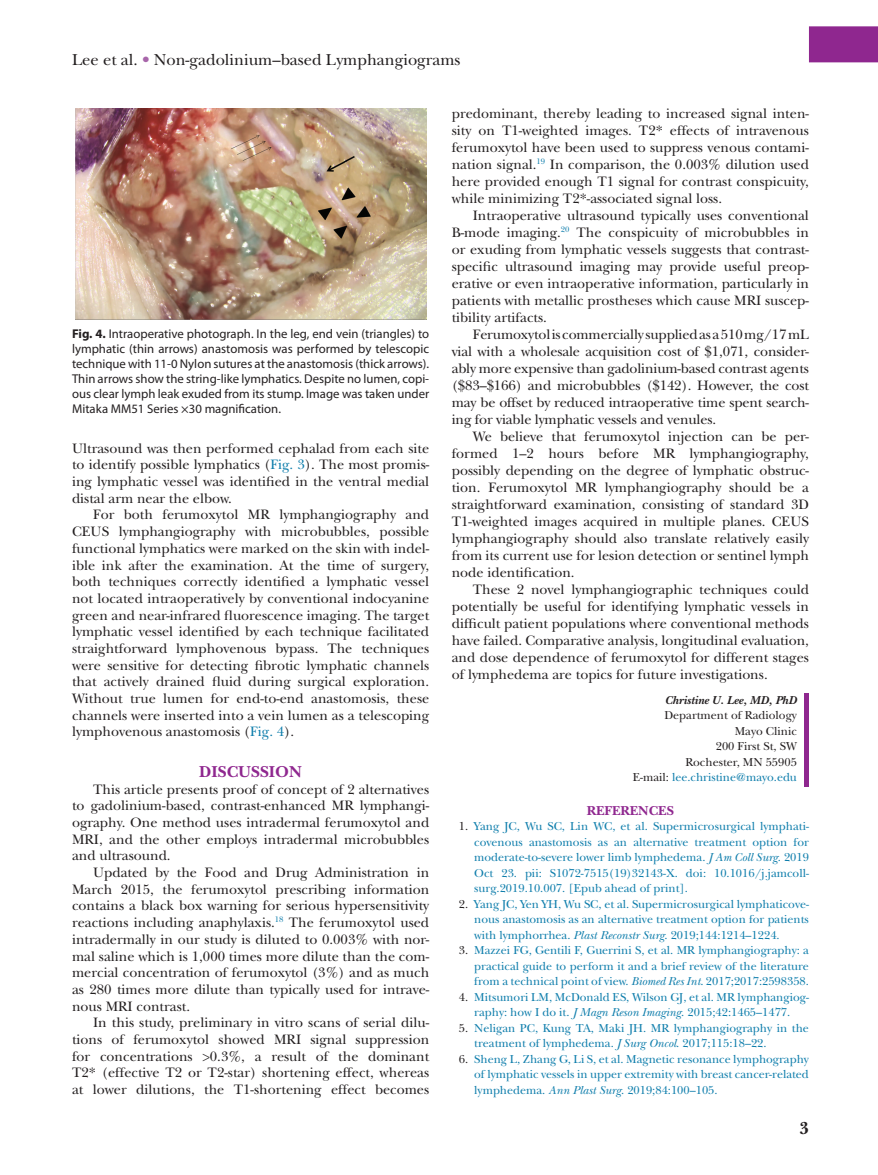
<style>
.page{position:relative;width:878px;height:1175px;background:#fff}
.page>*{position:absolute;margin:0;border:0;box-sizing:border-box;transform-origin:0 0}
.t1{font:700 18px "New Baskerville Std";color:#231f20}
.t2{font:16.5px "New Baskerville Std";color:#231f20}
.t3{font:700 16.5px "New Baskerville Std";color:#8f278f}
.t4{font:14.25px/16.6px "New Baskerville Std";color:#231f20;text-align:justify}
.t5{font:700 13.5px "New Baskerville Std";color:#8f278f}
.t6{font:12.75px/15px "Myriad Pro";color:#231f20;text-align:justify}
.t7{font:12px/15.5px "New Baskerville Std";color:#0f7eac;text-align:justify}
.t8{font:12px/15.5px "New Baskerville Std";color:#231f20;text-align:right}
.t9{font:italic 700 12px "New Baskerville Std";color:#231f20}
.s1{color:#a866aa}
.s2{font-weight:700}
.s3{color:#0f7eac}
.s4{color:#231f20}
.s5{font-style:italic}
</style>
<div class="page">
<div style="left:808px;top:26px;width:70px;height:36px;background:#8f278f"></div>
<hr style="left:804px;top:694px;width:4px;height:15px;background:#8f278f">
<hr style="left:804px;top:708px;width:4px;height:16px;background:#8f278f">
<hr style="left:804px;top:723px;width:4px;height:17px;background:#8f278f">
<hr style="left:804px;top:739px;width:4px;height:16px;background:#8f278f">
<hr style="left:804px;top:754px;width:4px;height:17px;background:#8f278f">
<hr style="left:804px;top:770px;width:4px;height:16px;background:#8f278f">
<img style="left:75px;top:108px;width:351px;height:211px">
<p class="t2" style="left:72px;top:50px;width:390px">Lee et al. <span class="s1">•</span> Non-gadolinium–based Lymphangiograms</p>
<p class="t6" style="left:72px;top:326px;width:359px"><span class="s2">Fig. 4.</span> Intraoperative photograph. In the leg, end vein (triangles) to lymphatic (thin arrows) anastomosis was performed by telescopic technique with 11-0 Nylon sutures at the anastomosis (thick arrows).<br>Thin arrows show the string-like lymphatics. Despite no lumen, copi&shy;ous clear lymph leak exuded from its stump. Image was taken under Mitaka MM51 Series ×30 magnification.</p>
<p class="t4" style="left:72px;top:440px;width:359px">Ultrasound was then performed cephalad from each site to identify possible lymphatics (<span class="s3">Fig. 3</span>). The most promis&shy;ing lymphatic vessel was identified in the ventral medial distal arm near the elbow.</p>
<p class="t4" style="left:72px;top:506px;width:359px;text-indent:21px">For both ferumoxytol MR lymphangiography and CEUS lymphangiography with microbubbles, possible functional lymphatics were marked on the skin with indel&shy;ible ink after the examination. At the time of surgery, both techniques correctly identified a lymphatic vessel not located intraoperatively by conventional indocyanine green and near-infrared fluorescence imaging. The target lymphatic vessel identified by each technique facilitated straightforward lymphovenous bypass. The techniques were sensitive for detecting fibrotic lymphatic channels that actively drained fluid during surgical exploration.<br>Without true lumen for end-to-end anastomosis, these channels were inserted into a vein lumen as a telescoping lymphovenous anastomosis (<span class="s3">Fig. 4</span>).</p>
<p class="t3" style="left:199px;top:762px;width:104px">DISCUSSION</p>
<p class="t4" style="left:72px;top:781px;width:359px;text-indent:21px">This article presents proof of concept of 2 alternatives to gadolinium-based, contrast-enhanced MR lymphangi&shy;ography. One method uses intradermal ferumoxytol and MRI, and the other employs intradermal microbubbles and ultrasound.</p>
<p class="t4" style="left:72px;top:864px;width:359px;text-indent:21px">Updated by the Food and Drug Administration in March 2015, the ferumoxytol prescribing information contains a black box warning for serious hypersensitivity reactions including anaphylaxis.<sup>18</sup> The ferumoxytol used intradermally in our study is diluted to 0.003% with nor&shy;mal saline which is 1,000 times more dilute than the com&shy;mercial concentration of ferumoxytol (3%) and as much as 280 times more dilute than typically used for intrave&shy;nous MRI contrast.</p>
<p class="t4" style="left:72px;top:1014px;width:359px;text-indent:21px">In this study, preliminary in vitro scans of serial dilu&shy;tions of ferumoxytol showed MRI signal suppression for concentrations &gt;0.3%, a result of the dominant T2* (effective T2 or T2-star) shortening effect, whereas at lower dilutions, the T1-shortening effect becomes</p>
<p class="t4" style="left:451px;top:105px;width:359px">predominant, thereby leading to increased signal inten&shy;sity on T1-weighted images. T2* effects of intravenous ferumoxytol have been used to suppress venous contami&shy;nation signal.<sup>19</sup> In comparison, the 0.003% dilution used here provided enough T1 signal for contrast conspicuity, while minimizing T2*-associated signal loss.</p>
<p class="t4" style="left:451px;top:207px;width:359px;text-indent:21px">Intraoperative ultrasound typically uses conventional B-mode imaging.<sup>20</sup> The conspicuity of microbubbles in or exuding from lymphatic vessels suggests that contrast&shy;specific ultrasound imaging may provide useful preop&shy;erative or even intraoperative information, particularly in patients with metallic prostheses which cause MRI suscep&shy;tibility artifacts.</p>
<p class="t4" style="left:452px;top:326px;width:359px;text-indent:21px">Ferumoxytol is commercially supplied as a 510mg/17mL vial with a wholesale acquisition cost of $1,071, consider&shy;ably more expensive than gadolinium-based contrast agents ($83–$166) and microbubbles ($142). However, the cost may be offset by reduced intraoperative time spent search&shy;ing for viable lymphatic vessels and venules.</p>
<p class="t4" style="left:452px;top:428px;width:359px;text-indent:21px">We believe that ferumoxytol injection can be per&shy;formed 1–2 hours before MR lymphangiography, possibly depending on the degree of lymphatic obstruc&shy;tion. Ferumoxytol MR lymphangiography should be a straightforward examination, consisting of standard 3D T1-weighted images acquired in multiple planes. CEUS lymphangiography should also translate relatively easily from its current use for lesion detection or sentinel lymph node identification.</p>
<p class="t4" style="left:452px;top:581px;width:359px;text-indent:21px">These 2 novel lymphangiographic techniques could potentially be useful for identifying lymphatic vessels in difficult patient populations where conventional methods have failed. Comparative analysis, longitudinal evaluation, and dose dependence of ferumoxytol for different stages of lymphedema are topics for future investigations.</p>
<p class="t9" style="left:665px;top:693px;width:133px">Christine U. Lee, MD, PhD</p>
<p class="t8" style="left:632px;top:707px;width:166px">Department of Radiology<br>Mayo Clinic<br>200 First St, SW<br>Rochester, MN 55905<br>E-mail: <span class="s3">lee.christine@mayo.edu</span></p>
<p class="t5" style="left:586px;top:802px;width:89px">REFERENCES</p>
<p class="t7" style="left:474px;top:818px;width:336px;text-indent:-15px"><span class="s4">1.</span> Yang JC, Wu SC, Lin WC, et al. Supermicrosurgical lymphati&shy;covenous anastomosis as an alternative treatment option for moderate-to-severe lower limb lymphedema. <span class="s5">J Am Coll Surg</span>. 2019<br>Oct 23. pii: S1072-7515(19)32143-X. doi: 10.1016/j.jamcoll&shy;surg.2019.10.007. [Epub ahead of print].</p>
<p class="t7" style="left:474px;top:896px;width:336px;text-indent:-15px"><span class="s4">2.</span> Yang JC, Yen YH, Wu SC, et al. Supermicrosurgical lymphaticove&shy;nous anastomosis as an alternative treatment option for patients with lymphorrhea. <span class="s5">Plast Reconstr Surg</span>. 2019;144:1214–1224.</p>
<p class="t7" style="left:474px;top:942px;width:336px;text-indent:-15px"><span class="s4">3.</span> Mazzei FG, Gentili F, Guerrini S, et al. MR lymphangiography: a practical guide to perform it and a brief review of the literature from a technical point of view. <span class="s5">Biomed Res Int</span>. 2017;2017:2598358.</p>
<p class="t7" style="left:459px;top:989px;width:351px;text-align:center"><span class="s4">4.</span> Mitsumori LM, McDonald ES, Wilson GJ, et al. MR lymphangiog&shy;raphy: how I do it. <span class="s5">J Magn Reson Imaging</span>. 2015;42:1465–1477.</p>
<p class="t7" style="left:474px;top:1020px;width:336px;text-indent:-15px"><span class="s4">5.</span> Neligan PC, Kung TA, Maki JH. MR lymphangiography in the treatment of lymphedema. <span class="s5">J Surg Oncol</span>. 2017;115:18–22.</p>
<p class="t7" style="left:474px;top:1051px;width:336px;text-indent:-15px"><span class="s4">6.</span> Sheng L, Zhang G, Li S, et al. Magnetic resonance lymphography of lymphatic vessels in upper extremity with breast cancer-related lymphedema. <span class="s5">Ann Plast Surg</span>. 2019;84:100–105.</p>
<p class="t1" style="left:799px;top:1118px;width:11px">3</p>
</div>
